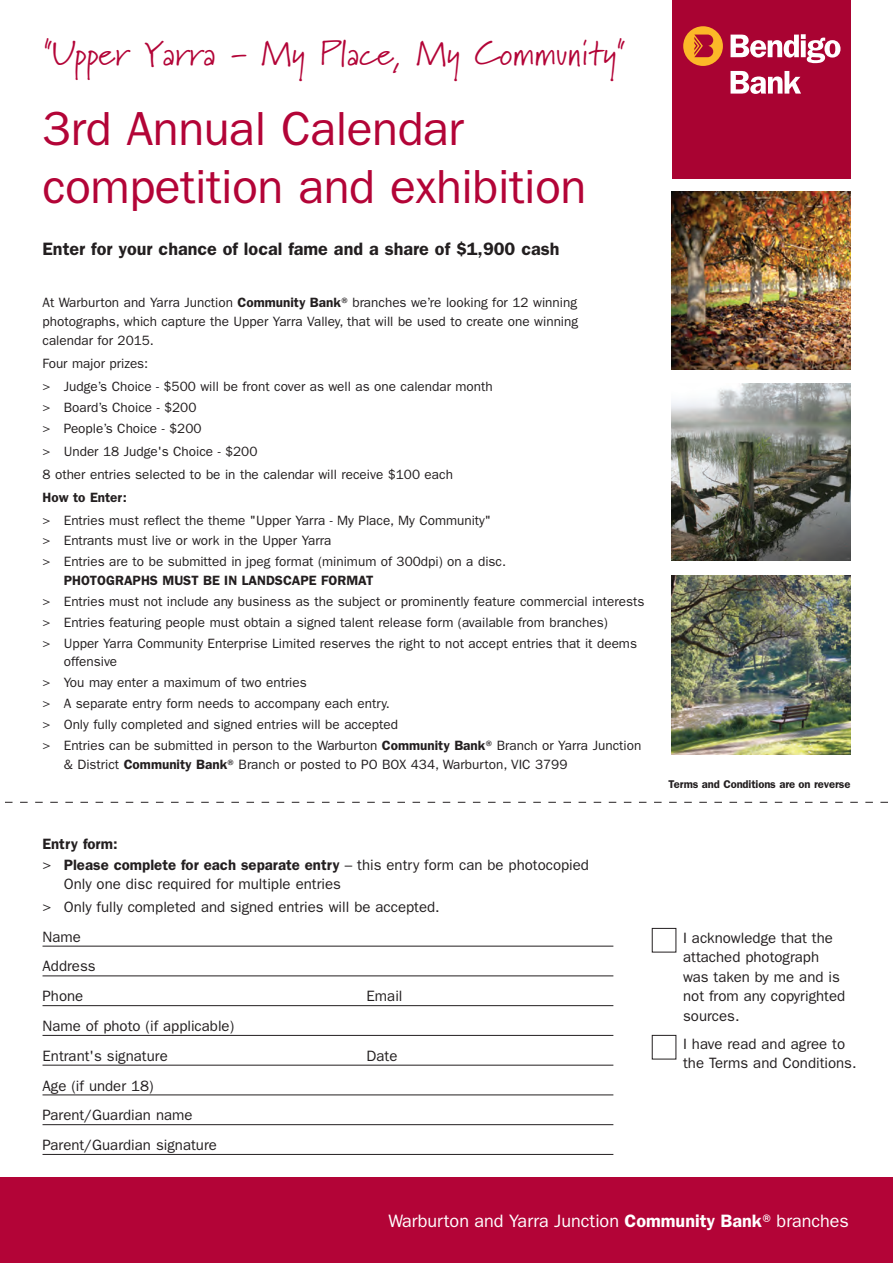
<style>
.page{position:relative;width:893px;height:1263px;background:#fff}
.page>*{position:absolute;margin:0;border:0;box-sizing:border-box;transform-origin:0 0}
.t1{font:48px/58.5px "Franklin Gothic";letter-spacing:-.01em;color:#b30437}
.t2{font:34.5px "Marydale";color:#b30437}
.t3{font:600 18px "Franklin Gothic";color:#231f20}
.t4{font:18px "Franklin Gothic";color:#fff}
.t5{font:15px/19.5px "Franklin Gothic";color:#231f20}
.t6{font:600 15px "Franklin Gothic";color:#231f20}
.t7{font:13.5px/18.8px "Franklin Gothic";color:#231f20}
.t8{font:600 13.5px "Franklin Gothic";color:#231f20}
.t9{font:600 11.25px "Franklin Gothic";letter-spacing:-.01em;color:#231f20}
.s1{font-weight:600}
</style>
<div class="page">
<div style="left:672px;top:0;width:178px;height:179px;background:#a90332"></div>
<div style="left:683px;top:26px;width:40px;height:40px;background:#fcb828;border-radius:50%"></div>
<svg style="left:694px;top:35px;width:19px;height:22px"></svg>
<svg style="left:730px;top:34px;width:110px;height:29px"></svg>
<svg style="left:730px;top:71px;width:71px;height:23px"></svg>
<div style="left:0;top:1178px;width:893px;height:85px;background:#b30437"></div>
<hr style="left:43px;top:946px;width:570px;height:1px;background:#231f20">
<hr style="left:43px;top:976px;width:570px;height:1px;background:#231f20">
<hr style="left:43px;top:1005px;width:570px;height:1px;background:#231f20">
<hr style="left:43px;top:1035px;width:570px;height:1px;background:#231f20">
<hr style="left:43px;top:1065px;width:570px;height:1px;background:#231f20">
<hr style="left:43px;top:1095px;width:570px;height:1px;background:#231f20">
<hr style="left:43px;top:1124px;width:570px;height:1px;background:#231f20">
<hr style="left:43px;top:1154px;width:570px;height:1px;background:#231f20">
<svg style="left:5px;top:802px;width:883px;height:1px"></svg>
<img style="left:672px;top:191px;width:178px;height:179px">
<img style="left:672px;top:383px;width:178px;height:178px">
<img style="left:672px;top:575px;width:178px;height:179px">
<div style="left:652px;top:928px;width:24px;height:24px;border:1px solid #231f20"></div>
<div style="left:652px;top:1035px;width:24px;height:24px;border:1px solid #231f20"></div>
<p class="t2" style="left:44px;top:33px;width:582px">"Upper Yarra - My Place, My Community"</p>
<p class="t1" style="left:43px;top:100px;width:545px">3rd Annual Calendar competition and exhibition</p>
<p class="t3" style="left:43px;top:238px;width:518px">Enter for your chance of local fame and a share of $1,900 cash</p>
<p class="t7" style="left:43px;top:293px;width:537px;text-align:justify">At Warburton and Yarra Junction <span class="s1">Community Bank</span>® branches we’re looking for 12 winning photographs, which capture the Upper Yarra Valley, that will be used to create one winning calendar for 2015.</p>
<p class="t7" style="left:43px;top:354px;width:107px">Four major prizes:</p>
<p class="t7" style="left:43px;top:377px;width:452px">&gt; Judge’s Choice - $500 will be front cover as well as one calendar month</p>
<p class="t7" style="left:43px;top:398px;width:155px">&gt; Board’s Choice - $200</p>
<p class="t7" style="left:43px;top:419px;width:161px">&gt; People’s Choice - $200</p>
<p class="t7" style="left:43px;top:442px;width:216px">&gt; Under 18 Judge's Choice - $200</p>
<p class="t7" style="left:43px;top:465px;width:412px">8 other entries selected to be in the calendar will receive $100 each</p>
<p class="t8" style="left:43px;top:489px;width:86px">How to Enter:</p>
<p class="t7" style="left:43px;top:511px;width:450px">&gt; Entries must reflect the theme "Upper Yarra - My Place, My Community"</p>
<p class="t7" style="left:43px;top:532px;width:291px">&gt; Entrants must live or work in the Upper Yarra</p>
<p class="t7" style="left:64px;top:552px;width:444px;text-indent:-21px">&gt; Entries are to be submitted in jpeg format (minimum of 300dpi) on a disc.<br><span class="s1">PHOTOGRAPHS MUST BE IN LANDSCAPE FORMAT</span></p>
<p class="t7" style="left:43px;top:592px;width:603px">&gt; Entries must not include any business as the subject or prominently feature commercial interests</p>
<p class="t7" style="left:43px;top:613px;width:567px">&gt; Entries featuring people must obtain a signed talent release form (available from branches)</p>
<p class="t7" style="left:64px;top:634px;width:575px;text-indent:-21px">&gt; Upper Yarra Community Enterprise Limited reserves the right to not accept entries that it deems offensive</p>
<p class="t7" style="left:43px;top:673px;width:266px">&gt; You may enter a maximum of two entries</p>
<p class="t7" style="left:43px;top:694px;width:349px">&gt; A separate entry form needs to accompany each entry.</p>
<p class="t7" style="left:43px;top:715px;width:357px">&gt; Only fully completed and signed entries will be accepted</p>
<p class="t7" style="left:64px;top:736px;width:579px;text-indent:-21px">&gt; Entries can be submitted in person to the Warburton <span class="s1">Community Bank</span>® Branch or Yarra Junction &amp; District <span class="s1">Community Bank</span>® Branch or posted to PO BOX 434, Warburton, VIC 3799</p>
<p class="t6" style="left:43px;top:835px;width:77px">Entry form:</p>
<p class="t5" style="left:64px;top:856px;width:527px;line-height:18.8px;text-indent:-21px">&gt; <span class="s1">Please complete for each separate entry</span> – this entry form can be photocopied<br>Only one disc required for multiple entries</p>
<p class="t5" style="left:43px;top:897px;width:399px">&gt; Only fully completed and signed entries will be accepted.</p>
<p class="t5" style="left:43px;top:927px;width:40px">Name</p>
<p class="t5" style="left:43px;top:957px;width:55px">Address</p>
<p class="t5" style="left:43px;top:986px;width:42px">Phone</p>
<p class="t5" style="left:367px;top:986px;width:37px">Email</p>
<p class="t5" style="left:43px;top:1016px;width:193px">Name of photo (if applicable)</p>
<p class="t5" style="left:43px;top:1046px;width:127px">Entrant's signature</p>
<p class="t5" style="left:367px;top:1046px;width:32px">Date</p>
<p class="t5" style="left:43px;top:1076px;width:113px">Age (if under 18)</p>
<p class="t5" style="left:43px;top:1105px;width:152px">Parent/Guardian name</p>
<p class="t5" style="left:43px;top:1135px;width:176px">Parent/Guardian signature</p>
<p class="t9" style="left:668px;top:777px;width:183px">Terms and Conditions are on reverse</p>
<p class="t5" style="left:683px;top:928px;width:164px">I acknowledge that the attached photograph was taken by me and is not from any copyrighted sources.</p>
<p class="t5" style="left:683px;top:1034px;width:175px">I have read and agree to the Terms and Conditions.</p>
<p class="t4" style="left:388px;top:1210px;width:462px">Warburton and Yarra Junction <span class="s1">Community Bank</span>® branches</p>
</div>
